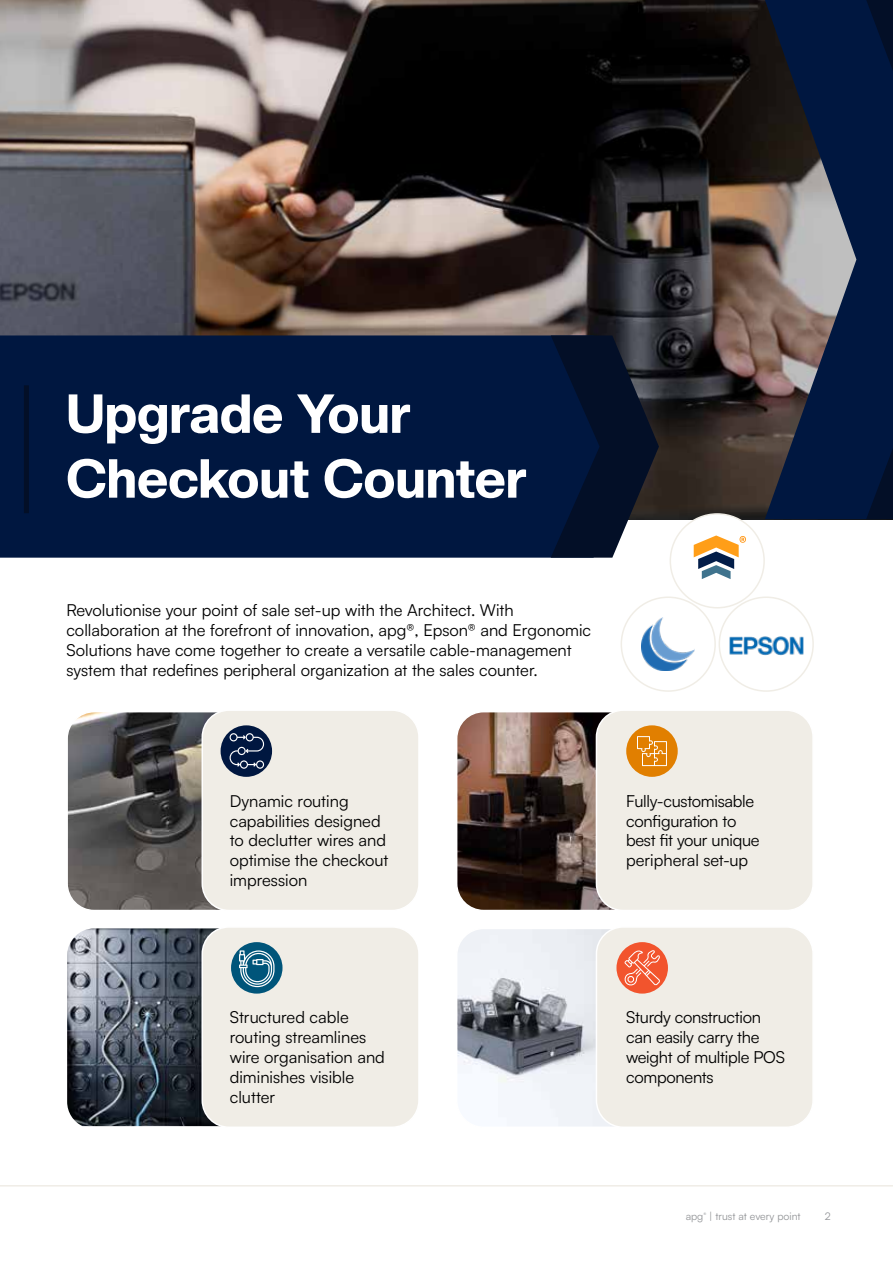
<style>
.page{position:relative;width:893px;height:1263px;background:#fff}
.page>*{position:absolute;margin:0;border:0;box-sizing:border-box;transform-origin:0 0}
.t1{font:800 54px/64.8px "Creato Display";color:#fff}
.t2{font:700 16.5px/19.8px "Satoshi Variable";color:#000}
.t3{font:700 16.5px/19.8px "Satoshi Variable";letter-spacing:-.02em;color:#000}
.t4{font:700 10.5px "Satoshi Variable";color:#939598}
</style>
<div class="page">
<img style="left:69px;top:714px;width:147px;height:194px">
<div style="left:66px;top:711px;width:230px;height:200px;border:2px solid #fff;border-radius:27px"></div>
<img style="left:459px;top:714px;width:151px;height:194px">
<div style="left:456px;top:711px;width:230px;height:200px;border:2px solid #fff;border-radius:27px"></div>
<img style="left:459px;top:931px;width:151px;height:194px">
<div style="left:456px;top:928px;width:230px;height:200px;border:2px solid #fff;border-radius:27px"></div>
<div style="left:596px;top:710px;width:217px;height:200px;background:#f0ede6;border-radius:27px"></div>
<div style="left:596px;top:709px;width:218px;height:202px;border:2px solid #fff;border-radius:27px"></div>
<div style="left:596px;top:927px;width:217px;height:200px;background:#f0ede6;border-radius:27px"></div>
<div style="left:596px;top:926px;width:218px;height:202px;border:2px solid #fff;border-radius:27px"></div>
<img style="left:67px;top:928px;width:151px;height:198px">
<img style="left:0;top:0;width:765px;height:519px">
<div style="left:202px;top:710px;width:217px;height:200px;background:#f0ede6;border-radius:27px"></div>
<div style="left:202px;top:709px;width:218px;height:202px;border:2px solid #fff;border-radius:27px"></div>
<div style="left:0;top:335px;width:551px;height:223px;background:#001740"></div>
<div style="left:24px;top:385px;width:5px;height:128px;background:#030f27"></div>
<svg style="left:551px;top:335px;width:108px;height:223px;background:#18243c"></svg>
<div style="left:202px;top:927px;width:217px;height:200px;background:#f0ede6;border-radius:27px"></div>
<div style="left:202px;top:926px;width:218px;height:202px;border:2px solid #fff;border-radius:27px"></div>
<div style="left:231px;top:942px;width:51px;height:51px;background:#00557a;border-radius:50%"></div>
<svg style="left:239px;top:950px;width:36px;height:37px"></svg>
<div style="left:616px;top:942px;width:52px;height:51px;background:#f2542d;border-radius:50%"></div>
<svg style="left:624px;top:950px;width:36px;height:36px"></svg>
<div style="left:626px;top:725px;width:52px;height:52px;background:#e17f00;border-radius:50%"></div>
<svg style="left:637px;top:736px;width:30px;height:30px"></svg>
<div style="left:221px;top:725px;width:51px;height:52px;background:#001740;border-radius:50%"></div>
<svg style="left:230px;top:733px;width:34px;height:36px"></svg>
<svg style="left:765px;top:0;width:101px;height:519px;background:#373f53"></svg>
<svg style="left:866px;top:0;width:27px;height:519px;background:#00153c"></svg>
<hr style="left:0;top:1185px;width:893px;height:1px;background:#f0ede6">
<div style="left:670px;top:514px;width:94px;height:94px;background:#fff;border-radius:50%"></div>
<div style="left:670px;top:513px;width:95px;height:95px;border:2px solid #f0ede6;border-radius:50%"></div>
<svg style="left:694px;top:535px;width:52px;height:44px"></svg>
<div style="left:621px;top:596px;width:95px;height:96px;border:2px solid #f0ede6;border-radius:50%"></div>
<img style="left:642px;top:618px;width:52px;height:52px">
<div style="left:719px;top:596px;width:95px;height:96px;border:2px solid #f0ede6;border-radius:50%"></div>
<img style="left:729px;top:636px;width:74px;height:20px">
<h1 class="t1" style="left:66px;top:380px;width:462px">Upgrade Your<br>Checkout Counter</h1>
<p class="t2" style="left:66px;top:599px;width:526px">Revolutionise your point of sale set-up with the Architect. With collaboration at the forefront of innovation, apg®, Epson® and Ergonomic Solutions have come together to create a versatile cable-management system that redefines peripheral organization at the sales counter.</p>
<p class="t2" style="left:230px;top:790px;width:160px">Dynamic routing capabilities designed to declutter wires and optimise the checkout impression</p>
<p class="t3" style="left:626px;top:790px;width:135px">Fully-customisable configuration to best fit your unique peripheral set-up</p>
<p class="t2" style="left:230px;top:1006px;width:157px">Structured cable routing streamlines wire organisation and diminishes visible clutter</p>
<p class="t3" style="left:626px;top:1006px;width:160px">Sturdy construction can easily carry the weight of multiple POS components</p>
<p class="t4" style="left:686px;top:1208px;width:117px">apg<sup>®</sup> | trust at every point</p>
<p class="t4" style="left:825px;top:1208px;width:7px">2</p>
</div>
